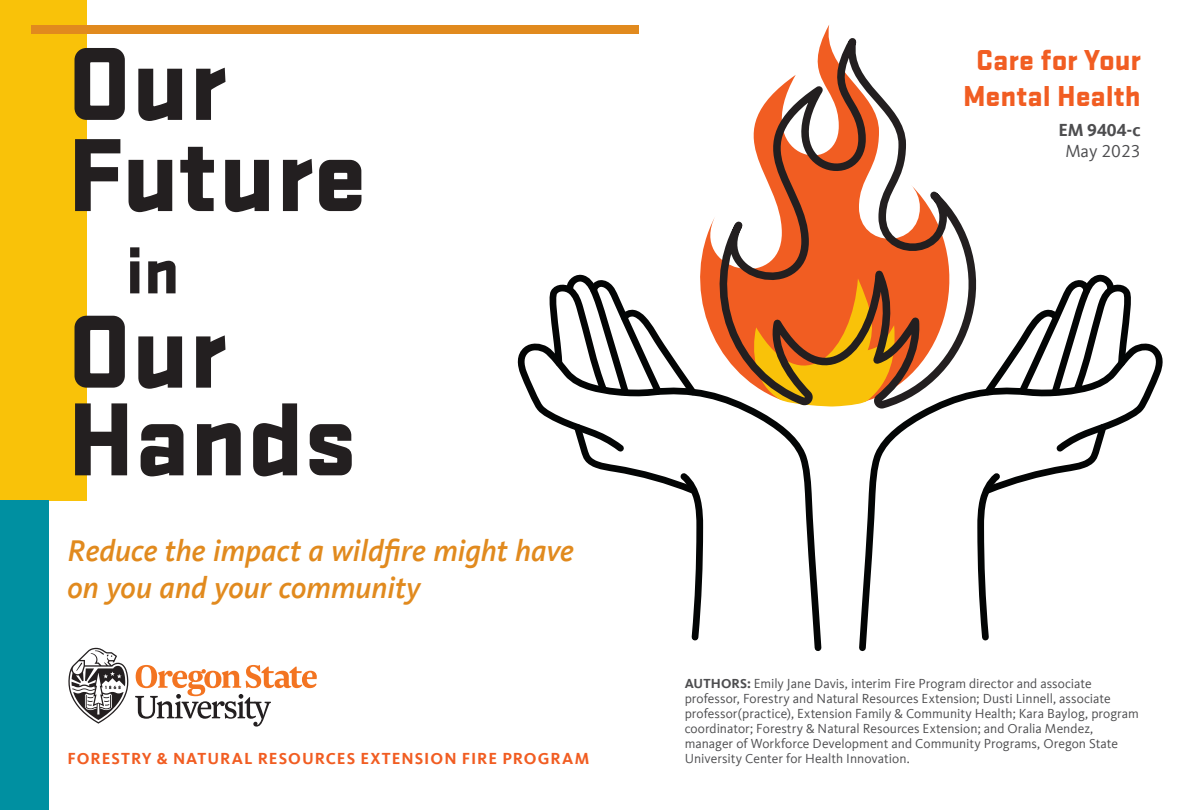
<style>
.page{position:relative;width:1188px;height:810px;background:#fff}
.page>*{position:absolute;margin:0;border:0;box-sizing:border-box;transform-origin:0 0}
.t1{font:900 108px/91.2px "Stratum 2";color:#231f20}
.t2{font:900 67.5px "Stratum 2";color:#231f20}
.t3{font:italic 500 30.75px/36.9px "Kievit Offc";color:#e18a1e}
.t4{font:900 30px/36px "Stratum 2";letter-spacing:-.005em;color:#f15d22;text-align:center}
.t5{font:700 18px "Kievit Offc";color:#4d4d4f}
.t6{font:18px "Kievit Offc";color:#4d4d4f}
.t7{font:700 16.5px "Kievit Offc";letter-spacing:.06em;color:#f15d22}
.t8{font:13.5px/15px "Kievit Offc";color:#4d4d4f}
.s1{font-weight:700}
</style>
<div class="page">
<div style="left:0;top:0;width:86px;height:500px;background:#f9c209"></div>
<div style="left:0;top:500px;width:48px;height:310px;background:#0090a1"></div>
<div style="left:32px;top:26px;width:607px;height:8px;background:#e18a1e"></div>
<svg style="left:702px;top:25px;width:271px;height:382px"></svg>
<svg style="left:517px;top:336px;width:308px;height:315px"></svg>
<svg style="left:546px;top:273px;width:156px;height:128px"></svg>
<svg style="left:569px;top:419px;width:139px;height:225px"></svg>
<svg style="left:855px;top:336px;width:308px;height:316px"></svg>
<svg style="left:973px;top:256px;width:162px;height:388px"></svg>
<svg style="left:68px;top:647px;width:249px;height:80px"></svg>
<h1 class="t1" style="left:68px;top:31px;width:301px">Our<br>Future</h1>
<h2 class="t2" style="left:126px;top:221px;width:55px">in</h2>
<h1 class="t1" style="left:68px;top:301px;width:290px;line-height:87.8px">Our<br>Hands</h1>
<h3 class="t3" style="left:68px;top:532px;width:508px">Reduce the impact a wildfire might have on you and your community</h3>
<p class="t7" style="left:68px;top:748px;width:523px">FORESTRY &amp; NATURAL RESOURCES EXTENSION FIRE PROGRAM</p>
<h3 class="t4" style="left:963px;top:40px;width:179px">Care for Your<br>Mental Health</h3>
<h3 class="t5" style="left:1058px;top:119px;width:84px">EM 9404-c</h3>
<h3 class="t6" style="left:1065px;top:141px;width:77px">May 2023</h3>
<p class="t8" style="left:685px;top:676px;width:456px"><span class="s1">AUTHORS:</span> Emily Jane Davis, interim Fire Program director and associate professor, Forestry and Natural Resources Extension; Dusti Linnell, associate professor(practice), Extension Family &amp; Community Health; Kara Baylog, program coordinator; Forestry &amp; Natural Resources Extension; and Oralia Mendez, manager of Workforce Development and Community Programs, Oregon State University Center for Health Innovation.</p>
</div>
